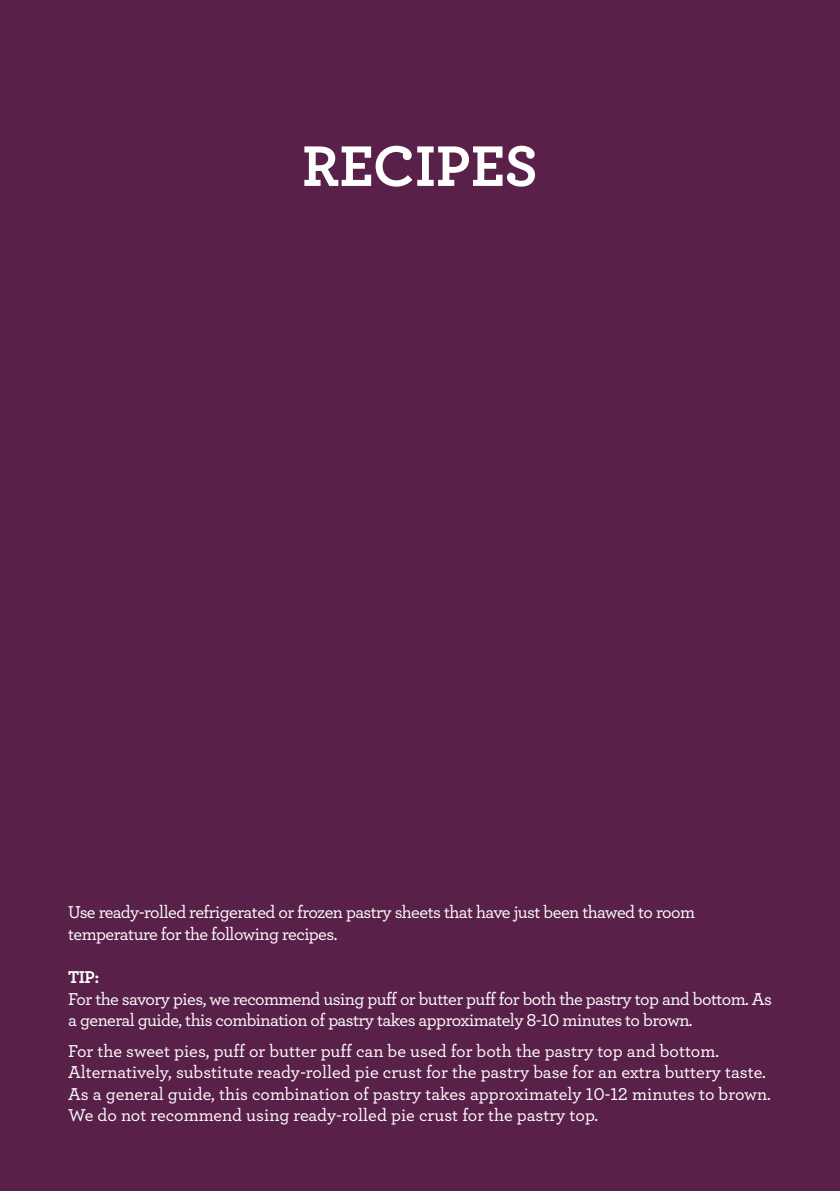
<style>
.page{position:relative;width:840px;height:1191px;background:#fff}
.page>*{position:absolute;margin:0;border:0;box-sizing:border-box;transform-origin:0 0}
.t1{font:60px "Archer Bold LF";color:#fff}
.t2{font:18px/21.6px "Archer Medium LF";letter-spacing:-.015em;color:#fff}
.t3{font:18px "Archer Bold LF";color:#fff}
</style>
<div class="page">
<div style="left:0;top:0;width:839px;height:1191px;background:#592049"></div>
<h1 class="t1" style="left:302px;top:128px;width:237px">RECIPES</h1>
<p class="t2" style="left:68px;top:901px;width:628px">Use ready-rolled refrigerated or frozen pastry sheets that have just been thawed to room temperature for the following recipes.</p>
<p class="t3" style="left:68px;top:966px;width:33px">TIP:</p>
<p class="t2" style="left:68px;top:987px;width:705px">For the savory pies, we recommend using puff or butter puff for both the pastry top and bottom. As a general guide, this combination of pastry takes approximately 8-10 minutes to brown.</p>
<p class="t2" style="left:68px;top:1039px;width:703px">For the sweet pies, puff or butter puff can be used for both the pastry top and bottom.<br>Alternatively, substitute ready-rolled pie crust for the pastry base for an extra buttery taste.<br>As a general guide, this combination of pastry takes approximately 10-12 minutes to brown.<br>We do not recommend using ready-rolled pie crust for the pastry top.</p>
</div>
